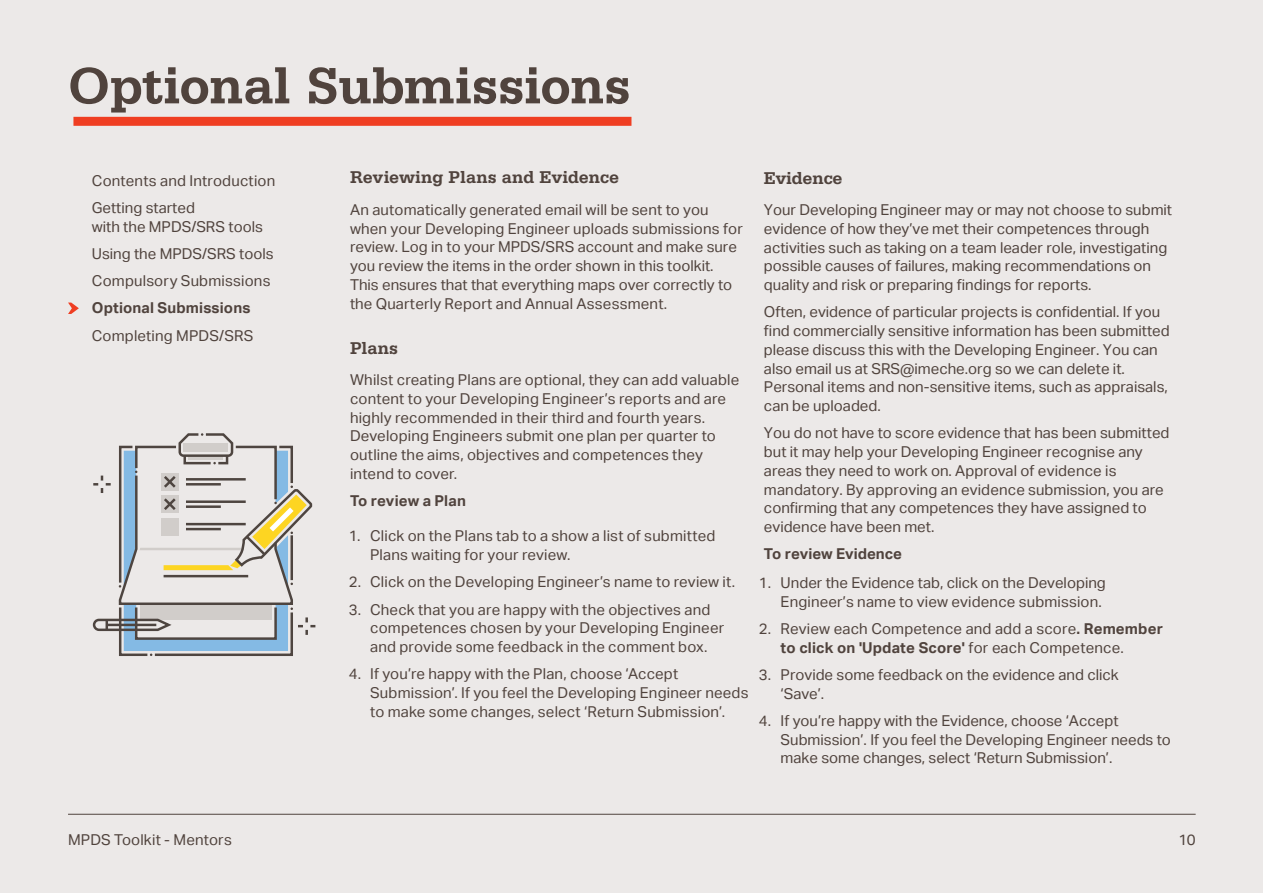
<style>
.page{position:relative;width:1263px;height:893px;background:#ece9e8}
.page>*{position:absolute;margin:0;border:0;box-sizing:border-box;transform-origin:0 0}
.t1{font:700 54px "Serifa Std";letter-spacing:-.015em;color:#50433d}
.t2{font:700 18px "Serifa Std";letter-spacing:-.015em;color:#50433d}
.t3{font:15px/18.8px "Aktiv Grotesk";color:#50433d}
.t4{font:700 15px "Aktiv Grotesk";letter-spacing:.01em;color:#50433d}
.s1{font-weight:700}
</style>
<div class="page">
<hr style="left:68px;top:814px;width:1128px;height:1px;background:#50433d">
<svg style="left:68px;top:303px;width:11px;height:11px"></svg>
<div style="left:73px;top:117px;width:558px;height:9px;background:#ef3e22"></div>
<svg style="left:92px;top:433px;width:223px;height:223px"></svg>
<hr style="left:107px;top:624px;width:49px;height:2px;background:#4e4540">
<h1 class="t1" style="left:68px;top:54px;width:564px">Optional Submissions</h1>
<p class="t3" style="left:92px;top:167px;width:185px;line-height:27.3px">Contents and Introduction<br>Getting started</p>
<p class="t3" style="left:92px;top:213px;width:183px;line-height:27.3px">with the MPDS/SRS tools<br>Using the MPDS/SRS tools<br>Compulsory Submissions</p>
<p class="t4" style="left:92px;top:299px;width:160px">Optional Submissions</p>
<p class="t3" style="left:92px;top:326px;width:163px">Completing MPDS/SRS</p>
<p class="t2" style="left:350px;top:167px;width:271px">Reviewing Plans and Evidence</p>
<p class="t3" style="left:350px;top:200px;width:394px">An automatically generated email will be sent to you when your Developing Engineer uploads submissions for review. Log in to your MPDS/SRS account and make sure you review the items in the order shown in this toolkit.<br>This ensures that that everything maps over correctly to the Quarterly Report and Annual Assessment.</p>
<p class="t2" style="left:350px;top:337px;width:50px">Plans</p>
<p class="t3" style="left:350px;top:370px;width:391px">Whilst creating Plans are optional, they can add valuable content to your Developing Engineer’s reports and are highly recommended in their third and fourth years.<br>Developing Engineers submit one plan per quarter to outline the aims, objectives and competences they intend to cover.</p>
<p class="t4" style="left:350px;top:492px;width:117px">To review a Plan</p>
<p class="t3" style="left:370px;top:527px;width:347px;text-indent:-21px">1. Click on the Plans tab to a show a list of submitted<br>Plans waiting for your review.</p>
<p class="t3" style="left:349px;top:573px;width:388px">2. Click on the Developing Engineer’s name to review it.</p>
<p class="t3" style="left:370px;top:600px;width:356px;text-indent:-21px">3. Check that you are happy with the objectives and competences chosen by your Developing Engineer and provide some feedback in the comment box.</p>
<p class="t3" style="left:370px;top:665px;width:380px;text-indent:-21px">4. If you’re happy with the Plan, choose ‘Accept<br>Submission’. If you feel the Developing Engineer needs to make some changes, select ‘Return Submission’.</p>
<p class="t2" style="left:764px;top:167px;width:80px">Evidence</p>
<p class="t3" style="left:764px;top:200px;width:410px">Your Developing Engineer may or may not choose to submit evidence of how they’ve met their competences through activities such as taking on a team leader role, investigating possible causes of failures, making recommendations on quality and risk or preparing findings for reports.</p>
<p class="t3" style="left:764px;top:303px;width:407px">Often, evidence of particular projects is confidential. If you find commercially sensitive information has been submitted please discuss this with the Developing Engineer. You can also email us at SRS@imeche.org so we can delete it.<br>Personal items and non-sensitive items, such as appraisals, can be uploaded.</p>
<p class="t3" style="left:764px;top:424px;width:407px">You do not have to score evidence that has been submitted but it may help your Developing Engineer recognise any areas they need to work on. Approval of evidence is mandatory. By approving an evidence submission, you are confirming that any competences they have assigned to evidence have been met.</p>
<p class="t4" style="left:764px;top:545px;width:140px">To review Evidence</p>
<p class="t3" style="left:759px;top:573px;width:349px;text-align:right">1. Under the Evidence tab, click on the Developing<br>Engineer’s name to view evidence submission.</p>
<p class="t3" style="left:781px;top:619px;width:384px;text-indent:-22px">2. Review each Competence and add a score<span class="s1">. Remember to click on 'Update Score'</span> for each Competence.</p>
<p class="t3" style="left:781px;top:665px;width:340px;text-indent:-22px">3. Provide some feedback on the evidence and click ‘Save’.</p>
<p class="t3" style="left:781px;top:711px;width:392px;text-indent:-22px">4. If you’re happy with the Evidence, choose ‘Accept<br>Submission’. If you feel the Developing Engineer needs to make some changes, select ‘Return Submission’.</p>
<p class="t3" style="left:68px;top:831px;width:165px">MPDS Toolkit - Mentors</p>
<p class="t3" style="left:1178px;top:831px;width:19px">10</p>
</div>
